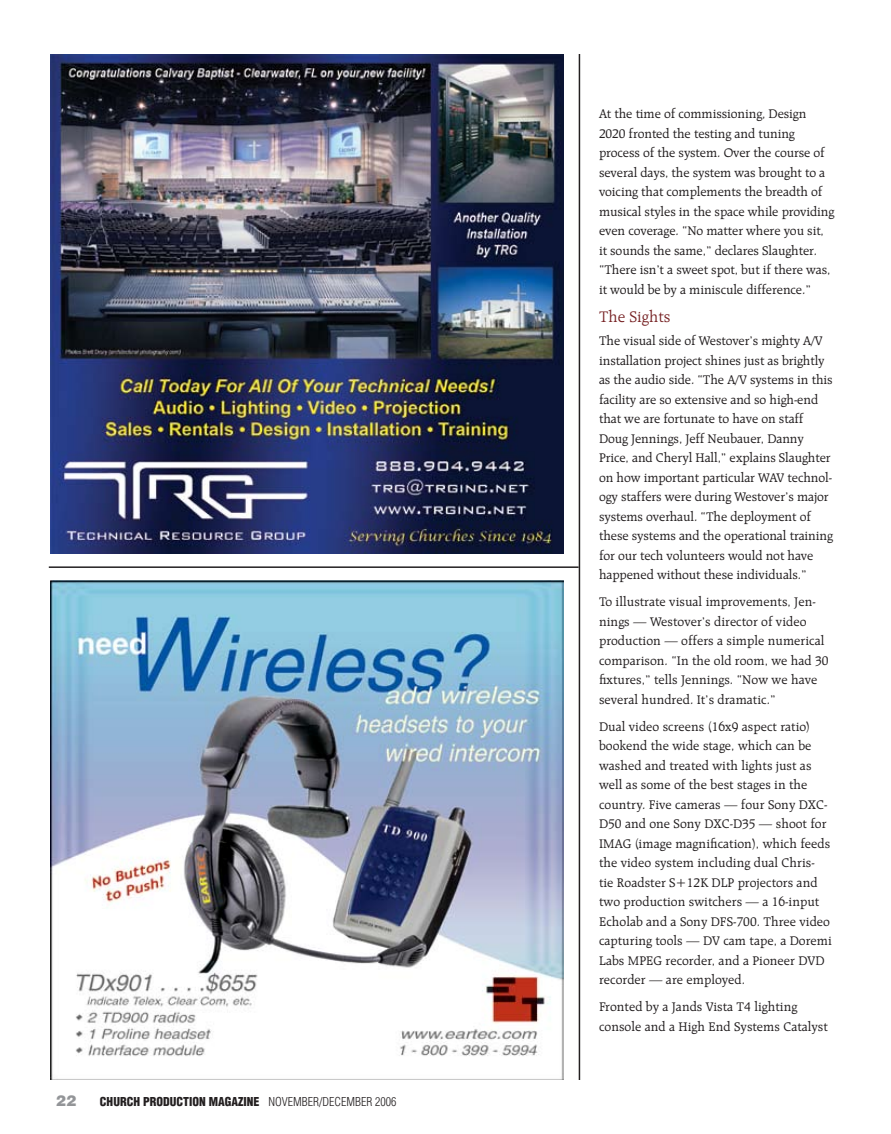
<style>
.page{position:relative;width:891px;height:1134px;background:#fff}
.page>*{position:absolute;margin:0;border:0;box-sizing:border-box;transform-origin:0 0}
.t1{font:300 16.5px "Raleigh BT";color:#762123}
.t2{font:900 15px "Helvetica";color:#939598}
.t3{font:13.5px/19.5px "Raleigh BT";letter-spacing:-.01em;color:#231f20}
.t4{font:900 condensed 12px "Helvetica";color:#231f20}
.s1{font-weight:300}
</style>
<div class="page">
<img style="left:50px;top:54px;width:513px;height:500px">
<img style="left:51px;top:581px;width:513px;height:499px">
<hr style="left:579px;top:54px;width:1px;height:1026px;background:#231f20">
<hr style="left:49px;top:566px;width:530px;height:2px;background:#231f20">
<p class="t2" style="left:56px;top:1091px;width:22px">22</p>
<p class="t4" style="left:100px;top:1094px;width:298px">CHURCH PRODUCTION MAGAZINE <span class="s1">NOVEMBER/DECEMBER 2006</span></p>
<p class="t3" style="left:599px;top:104px;width:237px">At the time of commissioning, Design 2020 fronted the testing and tuning process of the system. Over the course of several days, the system was brought to a voicing that complements the breadth of musical styles in the space while providing even coverage. “No matter where you sit, it sounds the same,” declares Slaughter. “There isn’t a sweet spot, but if there was, it would be by a miniscule difference.”</p>
<p class="t1" style="left:599px;top:306px;width:73px">The Sights</p>
<p class="t3" style="left:599px;top:331px;width:236px">The visual side of Westover’s mighty A/V installation project shines just as brightly as the audio side. “The A/V systems in this facility are so extensive and so high-end that we are fortunate to have on staff Doug Jennings, Jeff Neubauer, Danny Price, and Cheryl Hall,” explains Slaughter on how important particular WAV technol&shy;ogy staffers were during Westover’s major systems overhaul. “The deployment of these systems and the operational training for our tech volunteers would not have happened without these individuals.”</p>
<p class="t3" style="left:599px;top:592px;width:231px">To illustrate visual improvements, Jen&shy;nings — Westover’s director of video production — offers a simple numerical comparison. “In the old room, we had 30 fixtures,” tells Jennings. “Now we have several hundred. It’s dramatic.”</p>
<p class="t3" style="left:599px;top:717px;width:234px">Dual video screens (16x9 aspect ratio) bookend the wide stage, which can be washed and treated with lights just as well as some of the best stages in the country. Five cameras — four Sony DXC-D50 and one Sony DXC-D35 — shoot for IMAG (image magnification), which feeds the video system including dual Chris&shy;tie Roadster S+12K DLP projectors and two production switchers — a 16-input Echolab and a Sony DFS-700. Three video capturing tools — DV cam tape, a Doremi Labs MPEG recorder, and a Pioneer DVD recorder — are employed.</p>
<p class="t3" style="left:599px;top:997px;width:230px">Fronted by a Jands Vista T4 lighting console and a High End Systems Catalyst</p>
</div>
